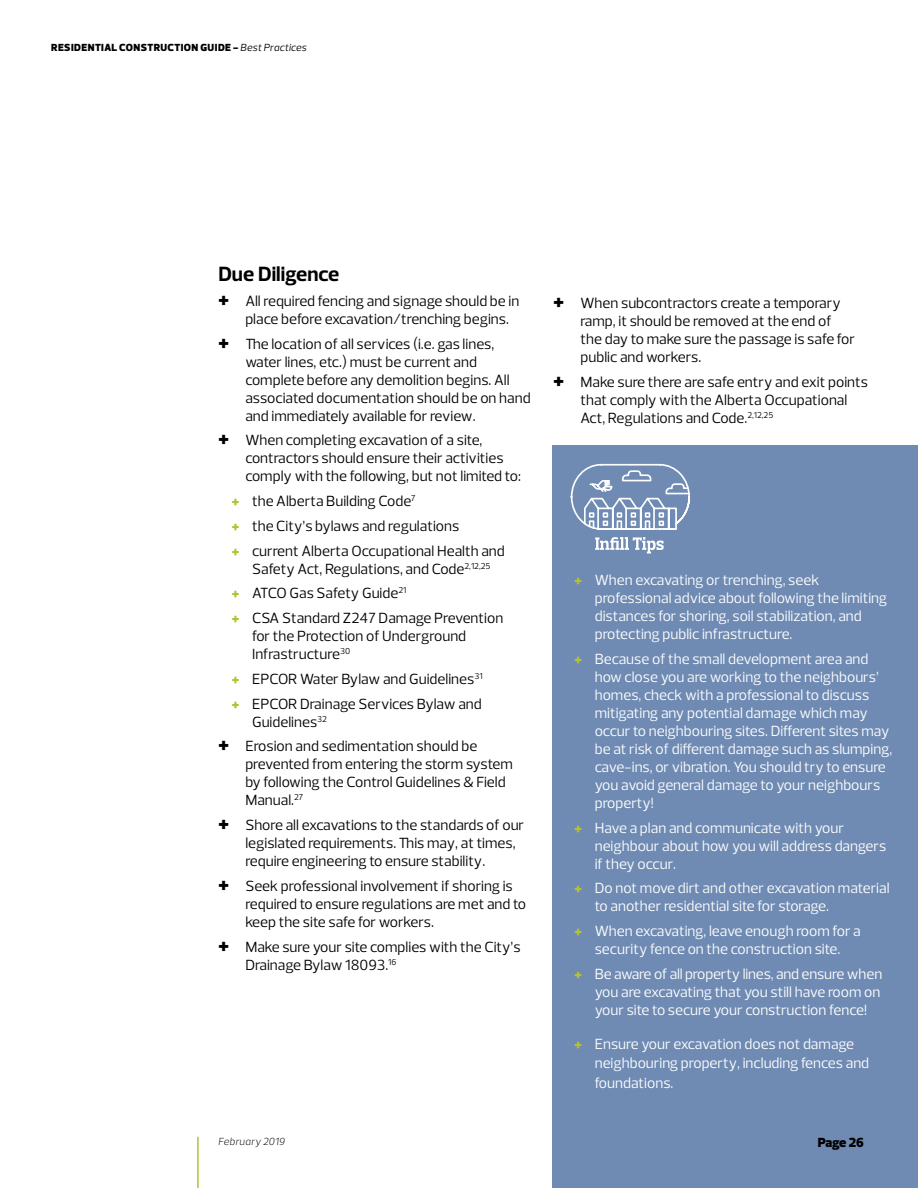
<style>
.page{position:relative;width:918px;height:1188px;background:#fff}
.page>*{position:absolute;margin:0;border:0;box-sizing:border-box;transform-origin:0 0}
.t1{font:700 21px "Prelo";color:#000}
.t2{font:15px/18px "Prelo";color:#000}
.t3{font:15px/18px "Prelo";color:#fff}
.t4{font:900 13.5px "Prelo";letter-spacing:-.02em;color:#000}
.t5{font:900 10.5px "Prelo";letter-spacing:.04em;color:#000}
.t6{font:italic 300 10.5px "Prelo";letter-spacing:.015em;color:#000}
.s1{font-weight:400;font-style:italic}
.s2{font-weight:900;font-size:21px}
.s3{font-weight:900;color:#b3c235}
</style>
<div class="page">
<hr style="left:197px;top:1137px;width:2px;height:51px;background:#b3c235">
<div style="left:552px;top:446px;width:366px;height:742px;background:#6f8bb3"></div>
<svg style="left:570px;top:463px;width:120px;height:67px"></svg>
<svg style="left:595px;top:537px;width:69px;height:17px"></svg>
<p class="t5" style="left:51px;top:41px;width:257px">RESIDENTIAL CONSTRUCTION GUIDE - <span class="s1">Best Practices</span></p>
<h1 class="t1" style="left:218px;top:261px;width:122px">Due Diligence</h1>
<p class="t2" style="left:245px;top:292px;width:276px;text-indent:-27px"><span class="s2">+</span> All required fencing and signage should be in place before excavation/trenching begins.</p>
<p class="t2" style="left:245px;top:335px;width:287px;text-indent:-27px"><span class="s2">+</span> The location of all services (i.e. gas lines, water lines, etc.) must be current and complete before any demolition begins. All associated documentation should be on hand and immediately available for review.</p>
<p class="t2" style="left:245px;top:431px;width:277px;text-indent:-27px"><span class="s2">+</span> When completing excavation of a site, contractors should ensure their activities comply with the following, but not limited to:</p>
<p class="t2" style="left:232px;top:489px;width:275px;line-height:24.8px"><span class="s3">+</span> the Alberta Building Code<sup>7<br></sup><span class="s3">+</span> the City’s bylaws and regulations<br><span class="s3">+</span> current Alberta Occupational Health and</p>
<p class="t2" style="left:232px;top:556px;width:273px;line-height:24.8px;text-indent:20px">Safety Act, Regulations, and Code<sup>2,12,25<br></sup><span class="s3">+</span> ATCO Gas Safety Guide<sup>21<br></sup><span class="s3">+</span> CSA Standard Z247 Damage Prevention</p>
<p class="t2" style="left:252px;top:627px;width:216px">for the Protection of Underground<br>Infrastructure<sup>30</sup></p>
<p class="t2" style="left:232px;top:666px;width:252px;line-height:24.8px"><span class="s3">+</span> EPCOR Water Bylaw and Guidelines<sup>31 </sup><span class="s3">+</span> EPCOR Drainage Services Bylaw and</p>
<p class="t2" style="left:218px;top:709px;width:261px;line-height:24.8px;text-indent:34px">Guidelines<sup>32<br></sup><span class="s2">+</span> Erosion and sedimentation should be</p>
<p class="t2" style="left:245px;top:755px;width:269px">prevented from entering the storm system by following the Control Guidelines &amp; Field<br>Manual.<sup>27</sup></p>
<p class="t2" style="left:245px;top:816px;width:280px;text-indent:-27px"><span class="s2">+</span> Shore all excavations to the standards of our legislated requirements. This may, at times, require engineering to ensure stability.</p>
<p class="t2" style="left:245px;top:877px;width:282px;text-indent:-27px"><span class="s2">+</span> Seek professional involvement if shoring is required to ensure regulations are met and to keep the site safe for workers.</p>
<p class="t2" style="left:245px;top:938px;width:277px;text-indent:-27px"><span class="s2">+</span> Make sure your site complies with the City’s<br>Drainage Bylaw 18093.<sup>16</sup></p>
<p class="t6" style="left:218px;top:1135px;width:68px">February 2019</p>
<p class="t2" style="left:580px;top:294px;width:276px;text-indent:-27px"><span class="s2">+</span> When subcontractors create a temporary ramp, it should be removed at the end of the day to make sure the passage is safe for public and workers.</p>
<p class="t2" style="left:580px;top:373px;width:289px;text-indent:-27px"><span class="s2">+</span> Make sure there are safe entry and exit points that comply with the Alberta Occupational<br>Act, Regulations and Code.<sup>2,12,25</sup></p>
<p class="t3" style="left:595px;top:571px;width:294px;text-indent:-20px"><span class="s3">+</span> When excavating or trenching, seek professional advice about following the limiting distances for shoring, soil stabilization, and protecting public infrastructure.</p>
<p class="t3" style="left:595px;top:650px;width:299px;text-indent:-20px"><span class="s3">+</span> Because of the small development area and how close you are working to the neighbours’ homes, check with a professional to discuss mitigating any potential damage which may occur to neighbouring sites. Different sites may be at risk of different damage such as slumping, cave-ins, or vibration. You should try to ensure you avoid general damage to your neighbours property!</p>
<p class="t3" style="left:595px;top:819px;width:293px;text-indent:-20px"><span class="s3">+</span> Have a plan and communicate with your neighbour about how you will address dangers if they occur.</p>
<p class="t3" style="left:595px;top:879px;width:296px;text-indent:-20px"><span class="s3">+</span> Do not move dirt and other excavation material to another residential site for storage.</p>
<p class="t3" style="left:574px;top:922px;width:288px;text-align:center"><span class="s3">+</span> When excavating, leave enough room for a security fence on the construction site.</p>
<p class="t3" style="left:595px;top:965px;width:289px;text-indent:-20px"><span class="s3">+</span> Be aware of all property lines, and ensure when you are excavating that you still have room on your site to secure your construction fence!</p>
<p class="t3" style="left:595px;top:1034px;width:276px;line-height:19.5px;text-indent:-20px"><span class="s3">+</span> Ensure your excavation does not damage neighbouring property, including fences and foundations.</p>
<p class="t4" style="left:818px;top:1134px;width:48px">Page 26</p>
</div>
